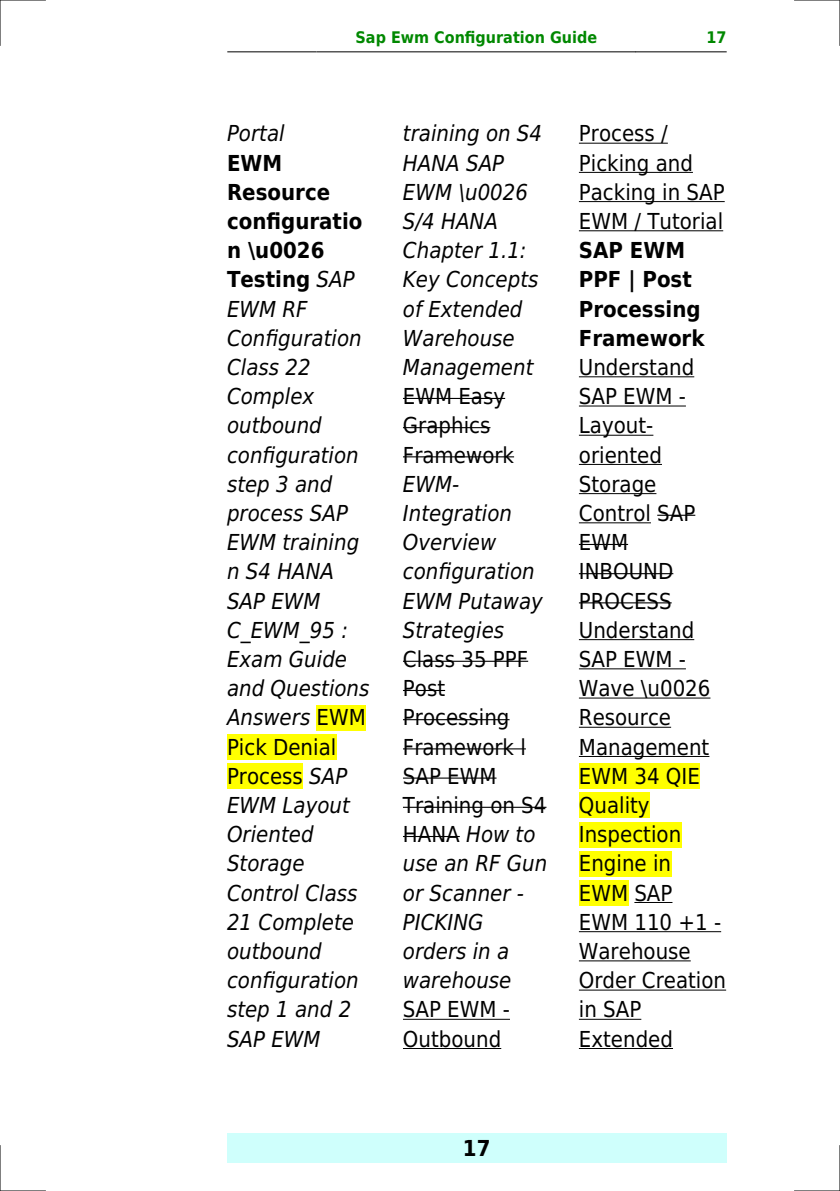
<style>
.page{position:relative;width:840px;height:1191px;background:#fff}
.page>*{position:absolute;margin:0;border:0;box-sizing:border-box;transform-origin:0 0}
.t1{font:italic 22px/29.2px "DejaVu Sans Condensed";color:#000}
.t2{font:22px/29.2px "DejaVu Sans Condensed";color:#000}
.t3{font:700 22px/29.2px "DejaVu Sans Condensed";color:#000}
.t4{font:700 16px "DejaVu Sans Condensed";color:#080}
.s1{font-weight:700;font-style:normal}
.s2{font-style:normal}
.s3{font-style:italic}
</style>
<div class="page">
<hr style="left:227px;top:51px;width:89px;height:1px;background:#000">
<hr style="left:317px;top:51px;width:318px;height:1px;background:#000">
<hr style="left:635px;top:51px;width:90px;height:1px;background:#000">
<div style="left:227px;top:1133px;width:499px;height:29px;background:#cffffc"></div>
<div style="left:316px;top:705px;width:49px;height:25px;background:#ff0"></div>
<div style="left:227px;top:734px;width:109px;height:26px;background:#ff0"></div>
<div style="left:227px;top:763px;width:76px;height:26px;background:#ff0"></div>
<hr style="left:403px;top:398px;width:102px;height:1px;background:#000">
<hr style="left:403px;top:427px;width:87px;height:1px;background:#000">
<hr style="left:403px;top:456px;width:111px;height:1px;background:#000">
<hr style="left:403px;top:660px;width:125px;height:2px;background:#000">
<hr style="left:403px;top:690px;width:42px;height:1px;background:#000">
<hr style="left:403px;top:719px;width:106px;height:1px;background:#000">
<hr style="left:403px;top:748px;width:122px;height:1px;background:#000">
<hr style="left:403px;top:777px;width:93px;height:1px;background:#000">
<hr style="left:403px;top:806px;width:143px;height:2px;background:#000">
<hr style="left:403px;top:836px;width:56px;height:1px;background:#000">
<hr style="left:403px;top:1018px;width:106px;height:1px;background:#000">
<hr style="left:403px;top:1048px;width:98px;height:1px;background:#000">
<hr style="left:578px;top:143px;width:89px;height:1px;background:#000">
<hr style="left:578px;top:172px;width:114px;height:1px;background:#000">
<hr style="left:578px;top:201px;width:146px;height:1px;background:#000">
<hr style="left:578px;top:230px;width:144px;height:1px;background:#000">
<hr style="left:578px;top:376px;width:116px;height:1px;background:#000">
<hr style="left:578px;top:405px;width:107px;height:1px;background:#000">
<hr style="left:578px;top:435px;width:75px;height:1px;background:#000">
<hr style="left:578px;top:464px;width:83px;height:1px;background:#000">
<hr style="left:578px;top:493px;width:78px;height:1px;background:#000">
<hr style="left:578px;top:522px;width:72px;height:1px;background:#000">
<hr style="left:657px;top:515px;width:38px;height:1px;background:#000">
<hr style="left:578px;top:544px;width:49px;height:1px;background:#000">
<hr style="left:578px;top:573px;width:95px;height:1px;background:#000">
<hr style="left:578px;top:602px;width:93px;height:1px;background:#000">
<hr style="left:578px;top:639px;width:116px;height:1px;background:#000">
<hr style="left:578px;top:668px;width:107px;height:1px;background:#000">
<hr style="left:578px;top:697px;width:132px;height:1px;background:#000">
<hr style="left:578px;top:727px;width:92px;height:1px;background:#000">
<hr style="left:578px;top:756px;width:131px;height:1px;background:#000">
<div style="left:578px;top:763px;width:121px;height:26px;background:#ff0"></div>
<div style="left:578px;top:792px;width:71px;height:26px;background:#ff0"></div>
<div style="left:578px;top:821px;width:103px;height:26px;background:#ff0"></div>
<div style="left:578px;top:851px;width:92px;height:25px;background:#ff0"></div>
<div style="left:578px;top:880px;width:49px;height:25px;background:#ff0"></div>
<hr style="left:634px;top:902px;width:38px;height:1px;background:#000">
<hr style="left:578px;top:931px;width:142px;height:1px;background:#000">
<hr style="left:578px;top:960px;width:112px;height:1px;background:#000">
<hr style="left:578px;top:989px;width:147px;height:1px;background:#000">
<hr style="left:578px;top:1018px;width:63px;height:1px;background:#000">
<hr style="left:578px;top:1048px;width:94px;height:1px;background:#000">
<hr style="left:0;top:0;width:45px;height:1px;background:#000">
<hr style="left:794px;top:0;width:45px;height:1px;background:#000">
<hr style="left:0;top:1190px;width:45px;height:1px;background:#000">
<hr style="left:794px;top:1190px;width:45px;height:1px;background:#000">
<hr style="left:0;top:0;width:1px;height:45px;background:#000">
<hr style="left:0;top:1145px;width:1px;height:46px;background:#000">
<hr style="left:839px;top:0;width:1px;height:45px;background:#000">
<hr style="left:839px;top:1145px;width:1px;height:46px;background:#000">
<p class="t4" style="left:355px;top:29px;width:243px">Sap Ewm Configuration Guide</p>
<p class="t4" style="left:706px;top:29px;width:22px">17</p>
<p class="t1" style="left:227px;top:119px;width:59px">Portal</p>
<p class="t1" style="left:227px;top:148px;width:144px"><span class="s1">EWM<br>Resource configuratio n \u0026<br>Testing</span> SAP<br>EWM RF<br>Configuration<br>Class 22<br>Complex outbound configuration step 3 and process SAP<br>EWM training n S4 HANA<br>SAP EWM<br>C_EWM_95 :<br>Exam Guide and Questions<br>Answers <span class="s2">EWM<br>Pick Denial<br>Process</span> SAP<br>EWM Layout<br>Oriented<br>Storage<br>Control Class<br>21 Complete outbound configuration step 1 and 2<br>SAP EWM</p>
<p class="t1" style="left:403px;top:119px;width:141px">training on S4<br>HANA SAP<br>EWM \u0026<br>S/4 HANA<br>Chapter 1.1:<br>Key Concepts of Extended<br>Warehouse<br>Management</p>
<p class="t2" style="left:403px;top:382px;width:113px">EWM Easy<br>Graphics<br>Framework</p>
<p class="t1" style="left:403px;top:469px;width:141px">EWM-<br>Integration<br>Overview configuration<br>EWM Putaway<br>Strategies</p>
<p class="t2" style="left:403px;top:645px;width:146px">Class 35 PPF<br>Post<br>Processing<br>Framework l<br>SAP EWM<br>Training on S4<br>HANA <span class="s3">How to use an RF Gun or Scanner -<br>PICKING orders in a warehouse</span></p>
<p class="t2" style="left:403px;top:995px;width:108px">SAP EWM -<br>Outbound</p>
<p class="t2" style="left:578px;top:119px;width:147px">Process /<br>Picking and<br>Packing in SAP<br>EWM / Tutorial</p>
<p class="t3" style="left:578px;top:236px;width:127px">SAP EWM<br>PPF | Post<br>Processing<br>Framework</p>
<p class="t2" style="left:578px;top:353px;width:149px">Understand<br>SAP EWM -<br>Layout&shy;oriented<br>Storage<br>Control SAP<br>EWM<br>INBOUND<br>PROCESS<br>Understand<br>SAP EWM -<br>Wave \u0026<br>Resource<br>Management<br>EWM 34 QIE<br>Quality<br>Inspection<br>Engine in<br>EWM SAP<br>EWM 110 +1 -<br>Warehouse<br>Order Creation in SAP<br>Extended</p>
<p class="t3" style="left:462px;top:1133px;width:29px">17</p>
</div>
